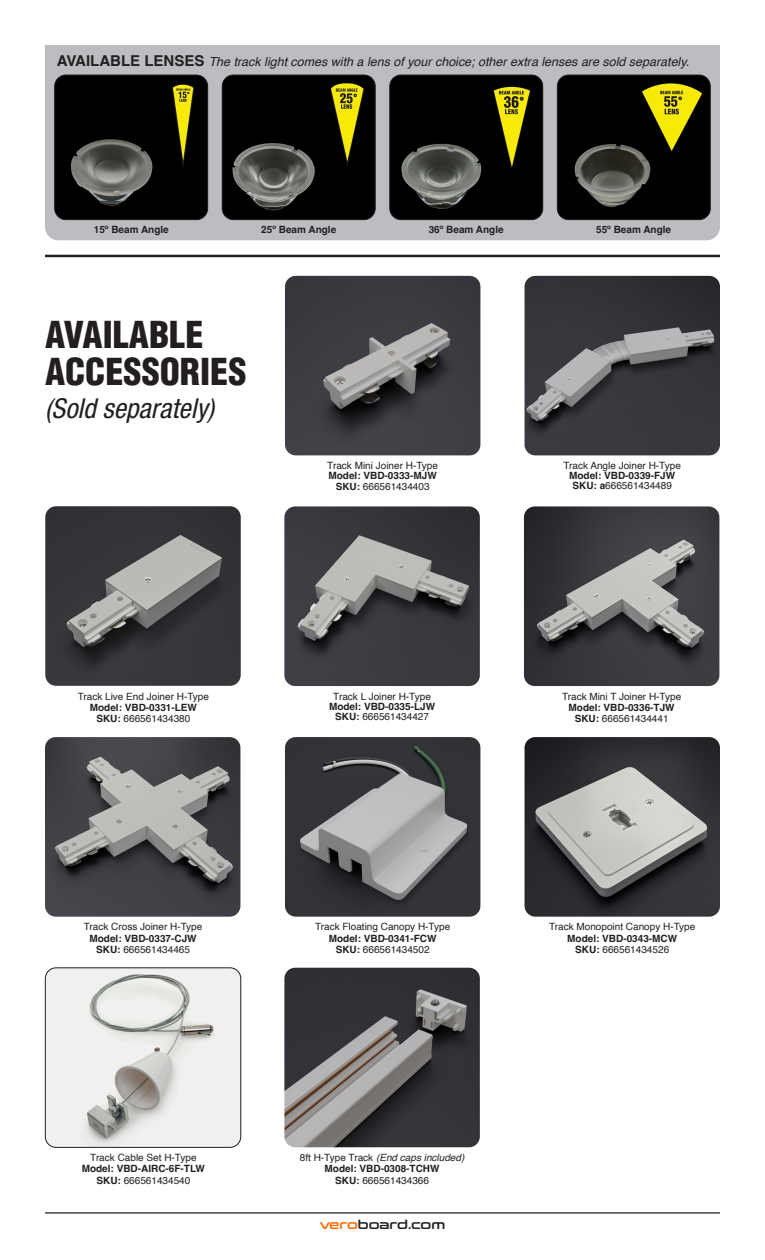
<style>
.page{position:relative;width:765px;height:1260px;background:#fff}
.page>*{position:absolute;margin:0;border:0;box-sizing:border-box;transform-origin:0 0}
.t1{font:900 condensed 36.25px "Helvetica LT Std";color:#231f20}
.t2{font:italic condensed 27.5px "Helvetica Neue LT Std";color:#231f20}
.t3{font:italic 12.5px "Helvetica";color:#231f20}
.t4{font:12.5px "Conthrax Sb";color:#231f20}
.t5{font:10px "Helvetica";color:#231f20}
.t6{font:700 10px "Helvetica";color:#231f20}
.t7{font:italic 10px "Helvetica";color:#231f20}
.s1{font-weight:700;font-style:normal;font-size:15px}
.s2{font-weight:700}
.s3{font-style:normal}
.s4{color:#ff6a00}
</style>
<div class="page">
<div style="left:45px;top:45px;width:675px;height:195px;background:#bcbdc0"></div>
<hr style="left:45px;top:1212px;width:675px;height:2px;background:#231f20">
<img style="left:55px;top:75px;width:153px;height:145px">
<div style="left:54px;top:75px;width:154px;height:145px;border:1px solid #231f20;border-radius:11px"></div>
<img style="left:222px;top:75px;width:153px;height:145px">
<div style="left:222px;top:75px;width:154px;height:145px;border:1px solid #231f20;border-radius:11px"></div>
<img style="left:390px;top:75px;width:153px;height:145px">
<div style="left:389px;top:75px;width:154px;height:145px;border:1px solid #231f20;border-radius:11px"></div>
<img style="left:557px;top:75px;width:152px;height:145px">
<div style="left:557px;top:75px;width:154px;height:145px;border:1px solid #231f20;border-radius:11px"></div>
<hr style="left:45px;top:255px;width:675px;height:2px;background:#231f20">
<img style="left:285px;top:276px;width:195px;height:179px">
<img style="left:284px;top:506px;width:196px;height:180px">
<img style="left:525px;top:276px;width:195px;height:179px">
<img style="left:524px;top:506px;width:195px;height:180px">
<img style="left:525px;top:737px;width:195px;height:180px">
<img style="left:45px;top:506px;width:196px;height:180px">
<img style="left:45px;top:737px;width:195px;height:180px">
<img style="left:45px;top:968px;width:196px;height:178px">
<div style="left:45px;top:968px;width:196px;height:180px;border:1px solid #231f20;border-radius:11px"></div>
<img style="left:284px;top:968px;width:196px;height:179px">
<img style="left:285px;top:737px;width:195px;height:180px">
<p class="t3" style="left:57px;top:52px;width:634px"><span class="s1">AVAILABLE LENSES</span> The track light comes with a lens of your choice; other extra lenses are sold separately.</p>
<p class="t6" style="left:94px;top:224px;width:76px">15º Beam Angle</p>
<p class="t6" style="left:261px;top:224px;width:76px">25º Beam Angle</p>
<p class="t6" style="left:429px;top:224px;width:76px">36º Beam Angle</p>
<p class="t6" style="left:596px;top:224px;width:76px">55º Beam Angle</p>
<p class="t1" style="left:45px;top:312px;width:160px">AVAILABLE</p>
<p class="t1" style="left:45px;top:349px;width:203px">ACCESSORIES</p>
<p class="t2" style="left:45px;top:393px;width:177px">(Sold separately)</p>
<p class="t5" style="left:327px;top:458px;width:112px">Track Mini Joiner H-Type</p>
<p class="t6" style="left:329px;top:470px;width:110px">Model: VBD-0333-MJW</p>
<p class="t5" style="left:336px;top:479px;width:95px"><span class="s2">SKU:</span> 666561434403</p>
<p class="t5" style="left:564px;top:458px;width:119px">Track Angle Joiner H-Type</p>
<p class="t6" style="left:569px;top:470px;width:108px">Model: VBD-0339-FJW</p>
<p class="t5" style="left:573px;top:478px;width:101px"><span class="s2">SKU: a</span>666561434489</p>
<p class="t5" style="left:78px;top:688px;width:133px">Track Live End Joiner H-Type</p>
<p class="t6" style="left:90px;top:701px;width:109px">Model: VBD-0331-LEW</p>
<p class="t5" style="left:96px;top:711px;width:95px"><span class="s2">SKU:</span> 666561434380</p>
<p class="t5" style="left:333px;top:689px;width:99px">Track L Joiner H-Type</p>
<p class="t6" style="left:329px;top:700px;width:108px">Model: VBD-0335-LJW</p>
<p class="t5" style="left:335px;top:709px;width:95px"><span class="s2">SKU:</span> 666561434427</p>
<p class="t5" style="left:562px;top:689px;width:121px">Track Mini T Joiner H-Type</p>
<p class="t6" style="left:569px;top:701px;width:108px">Model: VBD-0336-TJW</p>
<p class="t5" style="left:575px;top:711px;width:95px"><span class="s2">SKU:</span> 666561434441</p>
<p class="t5" style="left:84px;top:919px;width:120px">Track Cross Joiner H-Type</p>
<p class="t6" style="left:90px;top:932px;width:109px">Model: VBD-0337-CJW</p>
<p class="t5" style="left:96px;top:942px;width:95px"><span class="s2">SKU:</span> 666561434465</p>
<p class="t5" style="left:315px;top:919px;width:137px">Track Floating Canopy H-Type</p>
<p class="t6" style="left:329px;top:932px;width:109px">Model: VBD-0341-FCW</p>
<p class="t5" style="left:336px;top:942px;width:95px"><span class="s2">SKU:</span> 666561434502</p>
<p class="t5" style="left:549px;top:919px;width:148px">Track Monopoint Canopy H-Type</p>
<p class="t6" style="left:567px;top:932px;width:111px">Model: VBD-0343-MCW</p>
<p class="t5" style="left:575px;top:942px;width:95px"><span class="s2">SKU:</span> 666561434526</p>
<p class="t5" style="left:90px;top:1150px;width:108px">Track Cable Set H-Type</p>
<p class="t6" style="left:82px;top:1163px;width:125px">Model: VBD-AIRC-6F-TLW</p>
<p class="t5" style="left:96px;top:1172px;width:95px"><span class="s2">SKU:</span> 666561434540</p>
<p class="t7" style="left:300px;top:1150px;width:166px"><span class="s3">8ft H-Type Track</span> (End caps included)</p>
<p class="t6" style="left:325px;top:1163px;width:116px">Model: VBD-0308-TCHW</p>
<p class="t5" style="left:335px;top:1172px;width:95px"><span class="s2">SKU:</span> 666561434366</p>
<p class="t4" style="left:320px;top:1215px;width:127px"><span class="s4">vero</span>board.com</p>
</div>
